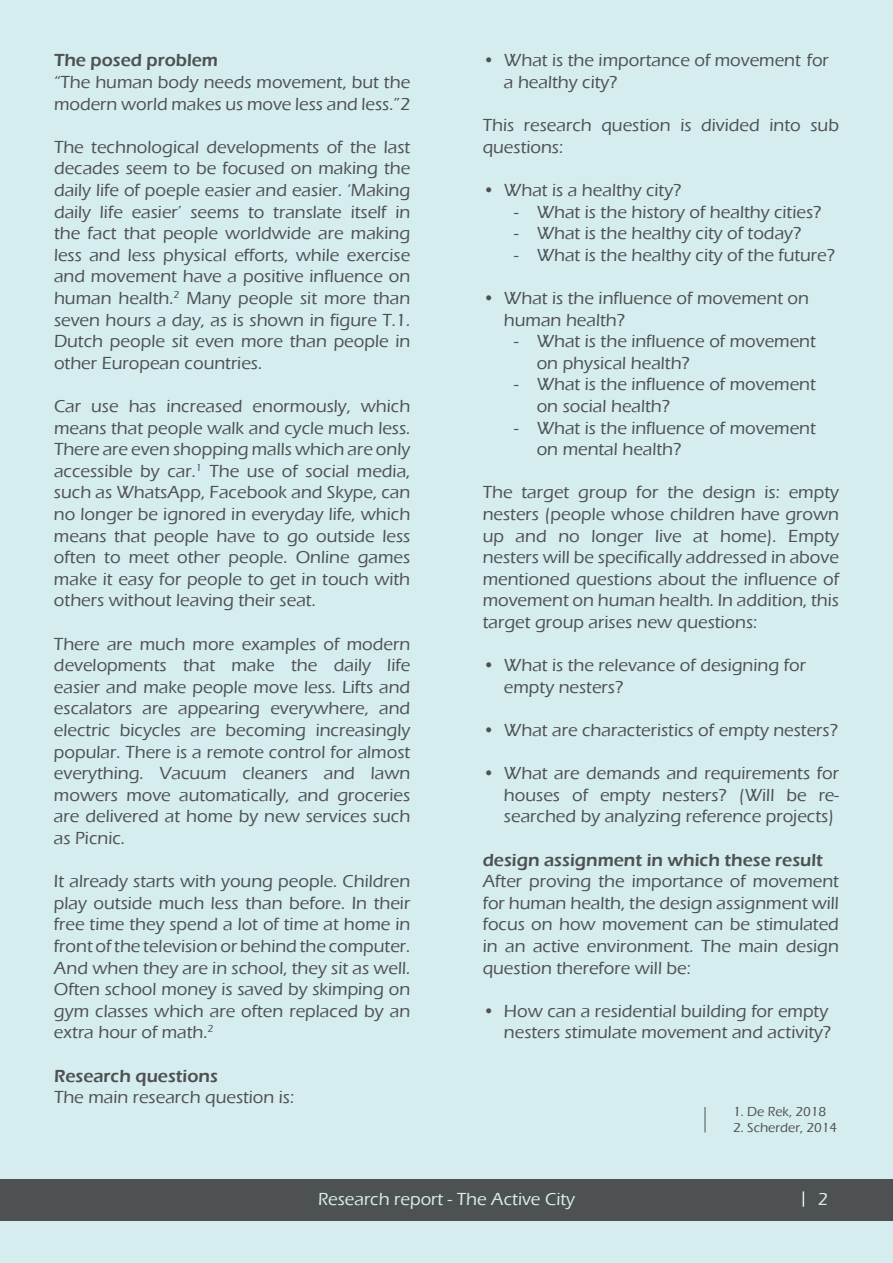
<style>
.page{position:relative;width:893px;height:1263px;background:#d6edef}
.page>*{position:absolute;margin:0;border:0;box-sizing:border-box;transform-origin:0 0}
.t1{font:500 18px/21.6px "Eras ITC";color:#4e5152}
.t2{font:600 18px "Eras ITC";color:#4e5152}
.t3{font:500 18px "Eras ITC";color:#d6edef}
.t4{font:500 13.5px "Eras ITC";color:#4e5152}
</style>
<div class="page">
<div style="left:0;top:1179px;width:893px;height:41px;background:#4e5152"></div>
<svg style="left:803px;top:1191px;width:1px;height:16px"></svg>
<svg style="left:705px;top:1107px;width:1px;height:25px"></svg>
<p class="t2" style="left:54px;top:50px;width:166px">The posed problem</p>
<p class="t1" style="left:54px;top:71px;width:358px">“The human body needs movement, but the modern world makes us move less and less.”2</p>
<p class="t1" style="left:54px;top:136px;width:358px;text-align:justify">The technological developments of the last decades seem to be focused on making the daily life of poeple easier and easier. ‘Making daily life easier’ seems to translate itself in the fact that people worldwide are making less and less physical efforts, while exercise and movement have a positive influence on human health.<sup>2</sup> Many people sit more than seven hours a day, as is shown in figure T.1.<br>Dutch people sit even more than people in other European countries.</p>
<p class="t1" style="left:54px;top:395px;width:358px;text-align:justify">Car use has increased enormously, which means that people walk and cycle much less.<br>There are even shopping malls which are only accessible by car.<sup>1</sup> The use of social media, such as WhatsApp, Facebook and Skype, can no longer be ignored in everyday life, which means that people have to go outside less often to meet other people. Online games make it easy for people to get in touch with others without leaving their seat.</p>
<p class="t1" style="left:54px;top:633px;width:358px;text-align:justify">There are much more examples of modern developments that make the daily life easier and make people move less. Lifts and escalators are appearing everywhere, and electric bicycles are becoming increasingly popular. There is a remote control for almost everything. Vacuum cleaners and lawn mowers move automatically, and groceries are delivered at home by new services such as Picnic.</p>
<p class="t1" style="left:54px;top:871px;width:358px;text-align:justify">It already starts with young people. Children play outside much less than before. In their free time they spend a lot of time at home in front of the television or behind the computer.<br>And when they are in school, they sit as well.<br>Often school money is saved by skimping on gym classes which are often replaced by an extra hour of math.<sup>2</sup></p>
<p class="t2" style="left:54px;top:1065px;width:165px">Research questions</p>
<p class="t1" style="left:54px;top:1087px;width:242px">The main research question is:</p>
<p class="t1" style="left:504px;top:50px;width:326px;text-indent:-21px">• What is the importance of movement for a healthy city?</p>
<p class="t1" style="left:483px;top:115px;width:358px">This research question is divided into sub questions:</p>
<p class="t1" style="left:483px;top:179px;width:200px">• What is a healthy city?</p>
<p class="t1" style="left:514px;top:201px;width:309px">- What is the history of healthy cities?</p>
<p class="t1" style="left:514px;top:223px;width:289px">- What is the healthy city of today?</p>
<p class="t1" style="left:514px;top:244px;width:322px">- What is the healthy city of the future?</p>
<p class="t1" style="left:504px;top:287px;width:307px;text-indent:-21px">• What is the influence of movement on human health?</p>
<p class="t1" style="left:537px;top:331px;width:281px;text-indent:-22px">- What is the influence of movement on physical health?</p>
<p class="t1" style="left:537px;top:374px;width:281px;text-indent:-22px">- What is the influence of movement on social health?</p>
<p class="t1" style="left:537px;top:417px;width:281px;text-indent:-22px">- What is the influence of movement on mental health?</p>
<p class="t1" style="left:483px;top:482px;width:358px;text-align:justify">The target group for the design is: empty nesters (people whose children have grown up and no longer live at home). Empty nesters will be specifically addressed in above mentioned questions about the influence of movement on human health. In addition, this target group arises new questions:</p>
<p class="t1" style="left:504px;top:655px;width:303px;text-indent:-21px">• What is the relevance of designing for empty nesters?</p>
<p class="t1" style="left:483px;top:719px;width:357px">• What are characteristics of empty nesters?</p>
<p class="t1" style="left:504px;top:763px;width:337px;text-align:justify;text-indent:-21px">• What are demands and requirements for houses of empty nesters? (Will be re&shy;searched by analyzing reference projects)</p>
<p class="t2" style="left:483px;top:849px;width:342px">design assignment in which these result</p>
<p class="t1" style="left:483px;top:871px;width:358px;text-align:justify">After proving the importance of movement for human health, the design assignment will focus on how movement can be stimulated in an active environment. The main design question therefore will be:</p>
<p class="t1" style="left:483px;top:1000px;width:350px;text-align:right">• How can a residential building for empty nesters stimulate movement and activity?</p>
<p class="t4" style="left:733px;top:1104px;width:95px">1. De Rek, 2018</p>
<p class="t4" style="left:733px;top:1120px;width:106px">2. Scherder, 2014</p>
<p class="t3" style="left:318px;top:1189px;width:258px">Research report - The Active City</p>
<p class="t3" style="left:818px;top:1189px;width:12px">2</p>
</div>
